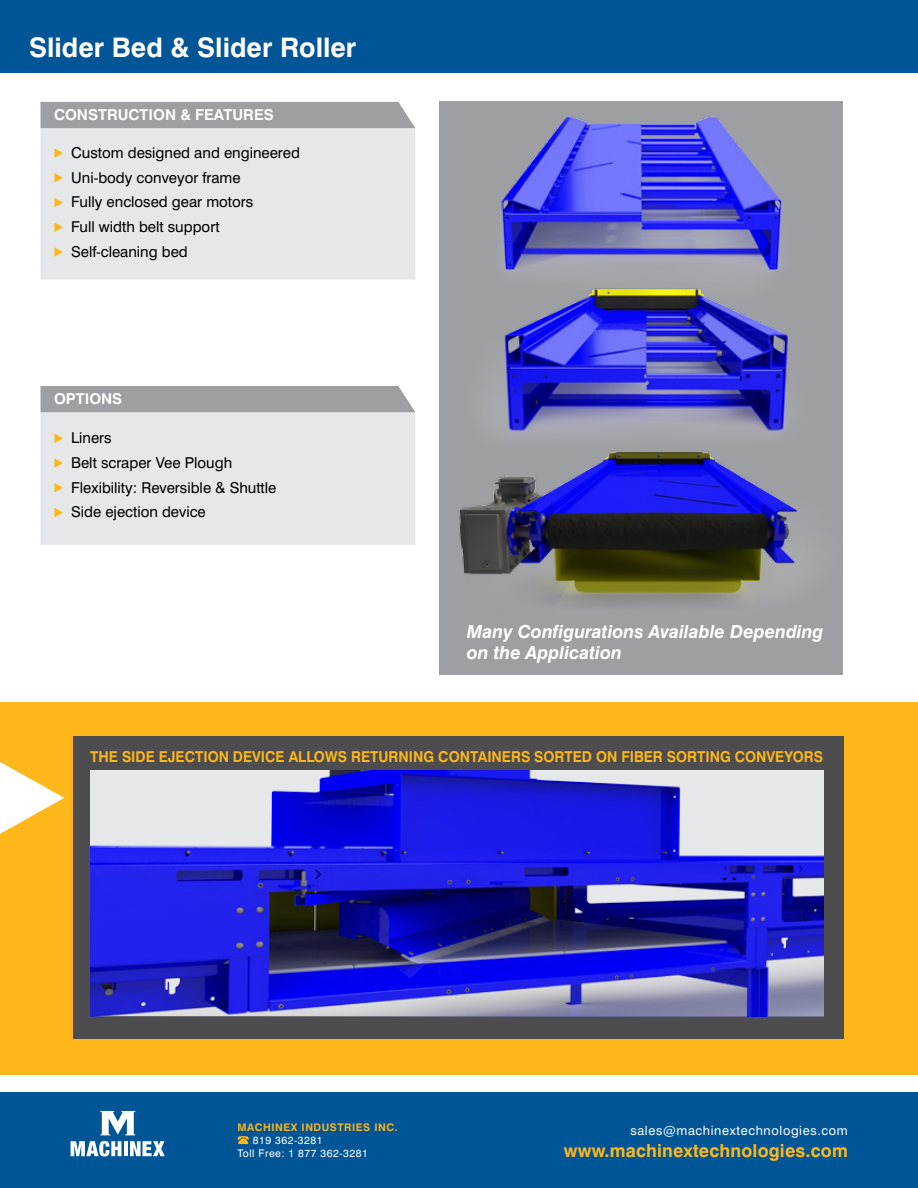
<style>
.page{position:relative;width:918px;height:1188px;background:#fff}
.page>*{position:absolute;margin:0;border:0;box-sizing:border-box;transform-origin:0 0}
.t1{font:700 27px "Swiss 721 BT";color:#fff}
.t2{font:italic 700 18px/21px "Swiss 721 BT";color:#fff}
.t3{font:700 18px "Swiss 721 BT";letter-spacing:.01em;color:#fdb71b}
.t4{font:15px/24.8px "Swiss 721 BT";color:#000}
.t5{font:700 15px "Swiss 721 BT";color:#fdb71b;scale:.93 1}
.t6{font:700 15px "Swiss 721 BT";color:#fff}
.t7{font:12.75px "Swiss 721 BT";letter-spacing:.05em;color:#fff}
.t8{font:10.5px/12.6px "Swiss 721 BT";letter-spacing:.05em;color:#fff}
.t9{font:700 10.5px "Swiss 721 BT";letter-spacing:.05em;color:#fdb71b}
</style>
<div class="page">
<div style="left:0;top:702px;width:918px;height:372px;background:#fdb71b"></div>
<div style="left:0;top:1092px;width:918px;height:96px;background:#005596"></div>
<svg style="left:71px;top:1141px;width:51px;height:16px"></svg>
<hr style="left:124px;top:1141px;width:4px;height:15px;background:#fff">
<svg style="left:130px;top:1141px;width:35px;height:15px"></svg>
<svg style="left:100px;top:1111px;width:35px;height:24px"></svg>
<svg style="left:237px;top:1136px;width:12px;height:8px"></svg>
<div style="left:73px;top:736px;width:770px;height:303px;background:#4d4d4f"></div>
<svg style="left:0;top:762px;width:64px;height:72px"></svg>
<div style="left:439px;top:101px;width:403px;height:573px;background:#9d9fa2"></div>
<img style="left:459px;top:476px;width:343px;height:129px">
<div style="left:0;top:0;width:918px;height:72px;background:#005596"></div>
<div style="left:40px;top:128px;width:375px;height:151px;background:#e6e7e8"></div>
<svg style="left:54px;top:148px;width:9px;height:10px"></svg>
<svg style="left:54px;top:173px;width:9px;height:10px"></svg>
<svg style="left:54px;top:198px;width:9px;height:9px"></svg>
<svg style="left:54px;top:223px;width:9px;height:9px"></svg>
<svg style="left:54px;top:247px;width:9px;height:10px"></svg>
<div style="left:40px;top:102px;width:375px;height:26px;background:#9d9fa2"></div>
<div style="left:40px;top:412px;width:375px;height:133px;background:#e6e7e8"></div>
<svg style="left:54px;top:434px;width:9px;height:9px"></svg>
<svg style="left:54px;top:458px;width:9px;height:10px"></svg>
<svg style="left:54px;top:483px;width:9px;height:10px"></svg>
<svg style="left:54px;top:508px;width:9px;height:9px"></svg>
<div style="left:40px;top:386px;width:375px;height:26px;background:#9d9fa2"></div>
<img style="left:501px;top:116px;width:282px;height:151px">
<img style="left:488px;top:267px;width:301px;height:209px">
<img style="left:90px;top:771px;width:734px;height:245px">
<h1 class="t1" style="left:29px;top:31px;width:329px">Slider Bed &amp; Slider Roller</h1>
<p class="t6" style="left:54px;top:105px;width:221px">CONSTRUCTION &amp; FEATURES</p>
<p class="t4" style="left:71px;top:140px;width:230px">Custom designed and engineered<br>Uni-body conveyor frame<br>Fully enclosed gear motors<br>Full width belt support<br>Self-cleaning bed</p>
<p class="t6" style="left:54px;top:389px;width:70px">OPTIONS</p>
<p class="t4" style="left:71px;top:425px;width:207px">Liners<br>Belt scraper Vee Plough<br>Flexibility: Reversible &amp; Shuttle<br>Side ejection device</p>
<p class="t2" style="left:467px;top:621px;width:358px">Many Configurations Available Depending on the Application</p>
<p class="t5" style="left:90px;top:748px;width:789px">THE SIDE EJECTION DEVICE ALLOWS RETURNING CONTAINERS SORTED ON FIBER SORTING CONVEYORS</p>
<p class="t9" style="left:237px;top:1121px;width:162px">MACHINEX INDUSTRIES INC.</p>
<p class="t8" style="left:237px;top:1134px;width:132px;text-indent:15px">819 362-3281<br>Toll Free: 1 877 362-3281</p>
<p class="t7" style="left:630px;top:1123px;width:219px">sales@machinextechnologies.com</p>
<p class="t3" style="left:564px;top:1139px;width:286px">www.machinextechnologies.com</p>
</div>
